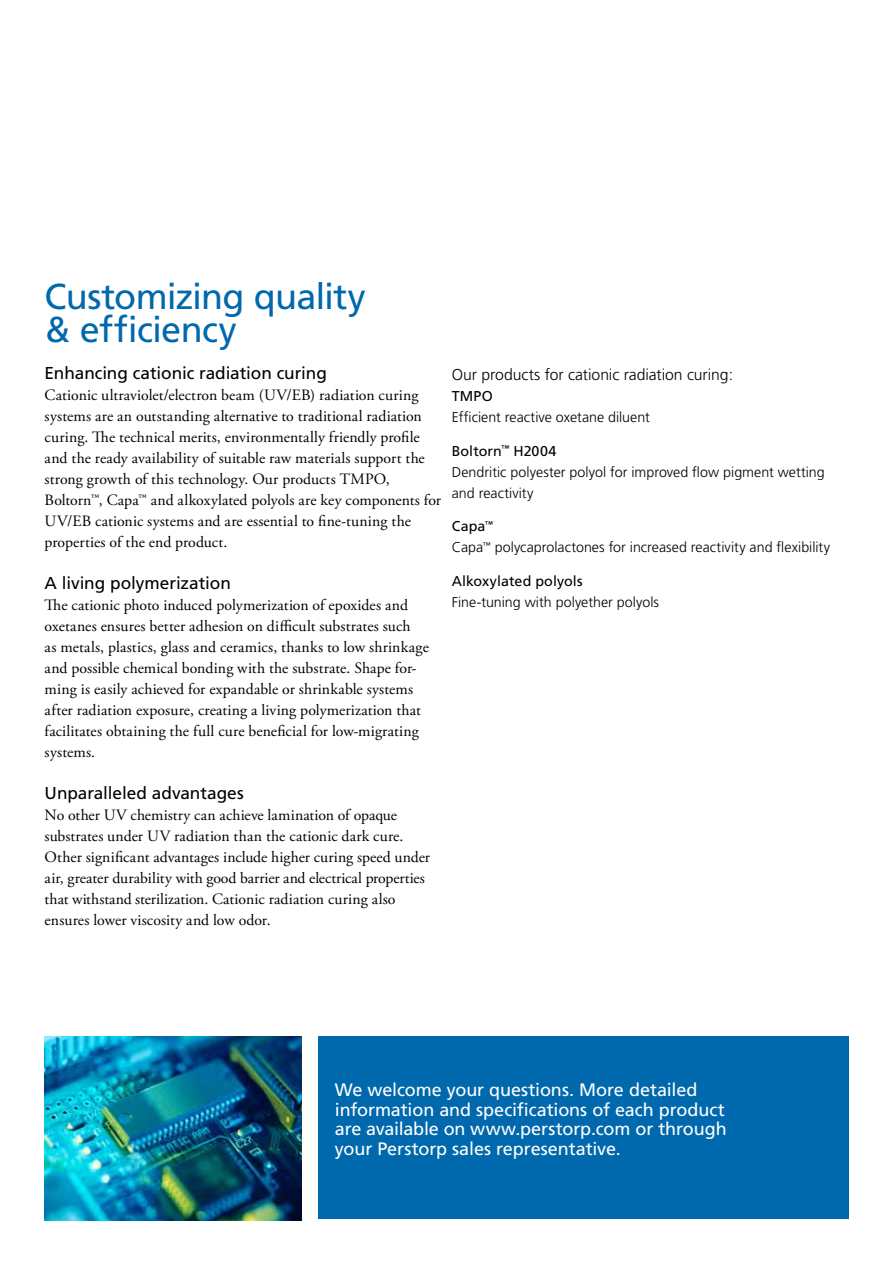
<style>
.page{position:relative;width:893px;height:1263px;background:#fff}
.page>*{position:absolute;margin:0;border:0;box-sizing:border-box;transform-origin:0 0}
.t1{font:36px/33px "Frutiger";letter-spacing:-.02em;color:#0068ad}
.t2{font:18px/19.5px "Frutiger";letter-spacing:-.005em;color:#fff}
.t3{font:17.25px "Frutiger";letter-spacing:-.005em;color:#000}
.t4{font:15.75px/21px "Adobe Garamond Pro";letter-spacing:.005em;color:#000}
.t5{font:300 15.75px "Frutiger";letter-spacing:-.005em;color:#000}
.t6{font:300 14.25px/21px "Frutiger";color:#000}
.t7{font:14.25px "Frutiger";letter-spacing:.005em;color:#000}
.s1{font-weight:400}
</style>
<div class="page">
<div style="left:318px;top:1036px;width:530px;height:182px;background:#0068ad"></div>
<img style="left:45px;top:1036px;width:257px;height:184px">
<h1 class="t1" style="left:45px;top:280px;width:323px">Customizing quality &amp; efficiency</h1>
<p class="t3" style="left:45px;top:362px;width:284px">Enhancing cationic radiation curing</p>
<p class="t4" style="left:45px;top:385px;width:398px">Cationic ultraviolet/electron beam (UV/EB) radiation curing systems are an outstanding alternative to traditional radiation curing. The technical merits, environmentally friendly profile and the ready availability of suitable raw materials support the strong growth of this technology. Our products TMPO, Boltorn™, Capa™ and alkoxylated polyols are key components for UV/EB cationic systems and are essential to fine-tuning the properties of the end product.</p>
<p class="t3" style="left:45px;top:572px;width:188px">A living polymerization</p>
<p class="t4" style="left:45px;top:595px;width:386px">The cationic photo induced polymerization of epoxides and oxetanes ensures better adhesion on difficult substrates such<br>as metals, plastics, glass and ceramics, thanks to low shrinkage and possible chemical bonding with the substrate. Shape for&shy;ming is easily achieved for expandable or shrinkable systems after radiation exposure, creating a living polymerization that facilitates obtaining the full cure beneficial for low-migrating systems.</p>
<p class="t3" style="left:45px;top:782px;width:201px">Unparalleled advantages</p>
<p class="t4" style="left:45px;top:805px;width:387px">No other UV chemistry can achieve lamination of opaque substrates under UV radiation than the cationic dark cure.<br>Other significant advantages include higher curing speed under air, greater durability with good barrier and electrical properties that withstand sterilization. Cationic radiation curing also ensures lower viscosity and low odor.</p>
<p class="t5" style="left:452px;top:365px;width:283px">Our products for cationic radiation curing:</p>
<p class="t7" style="left:452px;top:387px;width:43px">TMPO</p>
<p class="t6" style="left:452px;top:407px;width:200px">Efficient reactive oxetane diluent</p>
<p class="t6" style="left:452px;top:440px;width:374px"><span class="s1">Boltorn</span><sup>™</sup> <span class="s1">H2004<br></span>Dendritic polyester polyol for improved flow pigment wetting and reactivity</p>
<p class="t6" style="left:452px;top:516px;width:380px"><span class="s1">Capa</span><sup>™<br></sup>Capa<sup>™</sup> polycaprolactones for increased reactivity and flexibility</p>
<p class="t7" style="left:452px;top:573px;width:132px">Alkoxylated polyols</p>
<p class="t6" style="left:452px;top:592px;width:209px">Fine-tuning with polyether polyols</p>
<p class="t2" style="left:335px;top:1080px;width:393px">We welcome your questions. More detailed information and specifications of each product are available on www.perstorp.com or through your Perstorp sales representative.</p>
</div>
